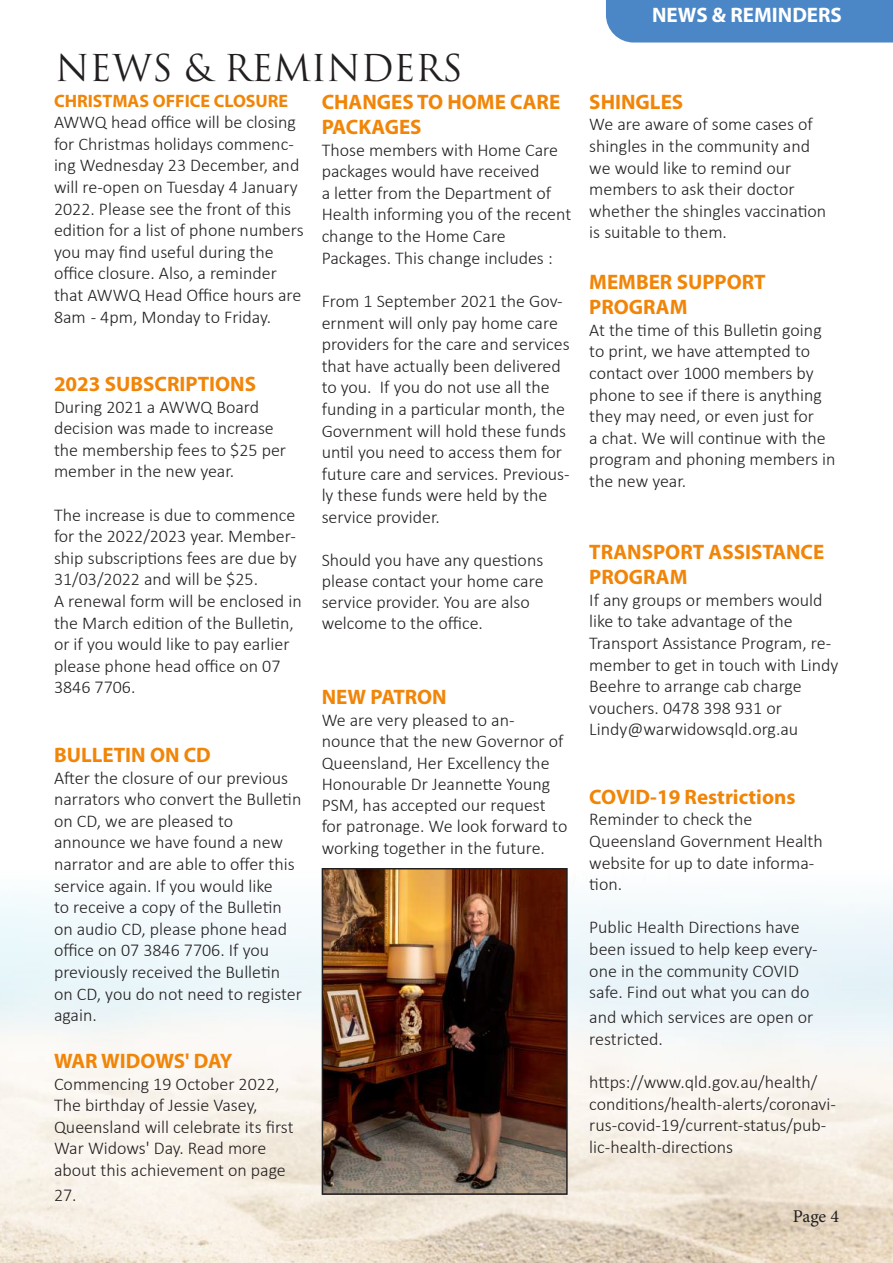
<style>
.page{position:relative;width:893px;height:1263px;background:#fff}
.page>*{position:absolute;margin:0;border:0;box-sizing:border-box;transform-origin:0 0}
.t1{font:36px "Trajan Pro";color:#231f20}
.t2{font:700 21px/25.2px "Myriad Pro";color:#f18508}
.t3{font:700 21px "Myriad Pro";color:#fff}
.t4{font:300 18px/21.6px "Calibri";color:#231f20}
.t5{font:700 18px "Myriad Pro";color:#f18508}
.t6{font:18px "Minion Pro";color:#231f20}
</style>
<div class="page">
<img style="left:0;top:871px;width:893px;height:392px">
<div style="left:606px;top:0;width:287px;height:43px;background:#4b87c7"></div>
<img style="left:325px;top:871px;width:240px;height:321px">
<div style="left:322px;top:868px;width:246px;height:327px;border:2px solid #231f20"></div>
<h1 class="t1" style="left:55px;top:45px;width:409px">NEWS &amp; REMINDERS</h1>
<p class="t5" style="left:54px;top:90px;width:236px">CHRISTMAS OFFICE CLOSURE</p>
<p class="t4" style="left:54px;top:111px;width:251px">AWWQ head office will be closing for Christmas holidays commenc&shy;ing Wednesday 23 December, and will re-open on Tuesday 4 January<br>2022. Please see the front of this edition for a list of phone numbers you may find useful during the office closure. Also, a reminder that AWWQ Head Office hours are<br>8am - 4pm, Monday to Friday.</p>
<p class="t2" style="left:322px;top:89px;width:240px">CHANGES TO HOME CARE<br>PACKAGES</p>
<p class="t4" style="left:322px;top:139px;width:251px">Those members with Home Care packages would have received<br>a letter from the Department of<br>Health informing you of the recent change to the Home Care<br>Packages. This change includes :</p>
<p class="t4" style="left:322px;top:290px;width:250px">From 1 September 2021 the Gov&shy;ernment will only pay home care providers for the care and services that have actually been delivered to you. If you do not use all the funding in a particular month, the<br>Government will hold these funds until you need to access them for future care and services. Previous&shy;ly these funds were held by the service provider.</p>
<p class="t4" style="left:322px;top:549px;width:223px;line-height:21px">Should you have any questions please contact your home care service provider. You are also welcome to the office.</p>
<p class="t2" style="left:54px;top:372px;width:204px">2023 SUBSCRIPTIONS</p>
<p class="t4" style="left:54px;top:396px;width:234px">During 2021 a AWWQ Board decision was made to increase the membership fees to $25 per member in the new year.</p>
<p class="t4" style="left:54px;top:504px;width:249px">The increase is due to commence for the 2022/2023 year. Member&shy;ship subscriptions fees are due by<br>31/03/2022 and will be $25.<br>A renewal form will be enclosed in the March edition of the Bulletin, or if you would like to pay earlier please phone head office on 07<br>3846 7706.</p>
<p class="t2" style="left:322px;top:685px;width:127px">NEW PATRON</p>
<p class="t4" style="left:322px;top:709px;width:247px">We are very pleased to an&shy;nounce that the new Governor of<br>Queensland, Her Excellency the<br>Honourable Dr Jeannette Young<br>PSM, has accepted our request for patronage. We look forward to working together in the future.</p>
<p class="t2" style="left:54px;top:742px;width:158px">BULLETIN ON CD</p>
<p class="t4" style="left:54px;top:766px;width:249px">After the closure of our previous narrators who convert the Bulletin on CD, we are pleased to announce we have found a new narrator and are able to offer this service again. If you would like<br>to receive a copy of the Bulletin on audio CD, please phone head office on 07 3846 7706. If you previously received the Bulletin on CD, you do not need to register again.</p>
<p class="t2" style="left:54px;top:1048px;width:180px">WAR WIDOWS' DAY</p>
<p class="t4" style="left:54px;top:1072px;width:241px">Commencing 19 October 2022,<br>The birthday of Jessie Vasey,<br>Queensland will celebrate its first<br>War Widows' Day. Read more about this achievement on page</p>
<p class="t4" style="left:54px;top:1184px;width:24px">27.</p>
<p class="t3" style="left:652px;top:3px;width:191px">NEWS &amp; REMINDERS</p>
<p class="t2" style="left:589px;top:89px;width:95px">SHINGLES</p>
<p class="t4" style="left:589px;top:114px;width:238px">We are aware of some cases of shingles in the community and we would like to remind our members to ask their doctor whether the shingles vaccination is suitable to them.</p>
<p class="t2" style="left:589px;top:269px;width:178px">MEMBER SUPPORT<br>PROGRAM</p>
<p class="t4" style="left:589px;top:319px;width:248px">At the time of this Bulletin going to print, we have attempted to contact over 1000 members by phone to see if there is anything they may need, or even just for<br>a chat. We will continue with the program and phoning members in the new year.</p>
<p class="t2" style="left:589px;top:539px;width:236px">TRANSPORT ASSISTANCE<br>PROGRAM</p>
<p class="t4" style="left:589px;top:589px;width:251px">If any groups or members would like to take advantage of the<br>Transport Assistance Program, re&shy;member to get in touch with Lindy<br>Beehre to arrange cab charge vouchers. 0478 398 931 or<br>Lindy@warwidowsqld.org.au</p>
<p class="t2" style="left:589px;top:784px;width:208px">COVID-19 Restrictions</p>
<p class="t4" style="left:589px;top:808px;width:235px">Reminder to check the<br>Queensland Government Health website for up to date informa&shy;tion.</p>
<p class="t4" style="left:589px;top:916px;width:230px">Public Health Directions have been issued to help keep every&shy;one in the community COVID safe. Find out what you can do</p>
<p class="t4" style="left:589px;top:1006px;width:226px">and which services are open or restricted.</p>
<p class="t4" style="left:589px;top:1071px;width:248px">https://www.qld.gov.au/health/ conditions/health-alerts/coronavi&shy;rus-covid-19/current-status/pub&shy;lic-health-directions</p>
<p class="t6" style="left:793px;top:1204px;width:48px">Page 4</p>
</div>
